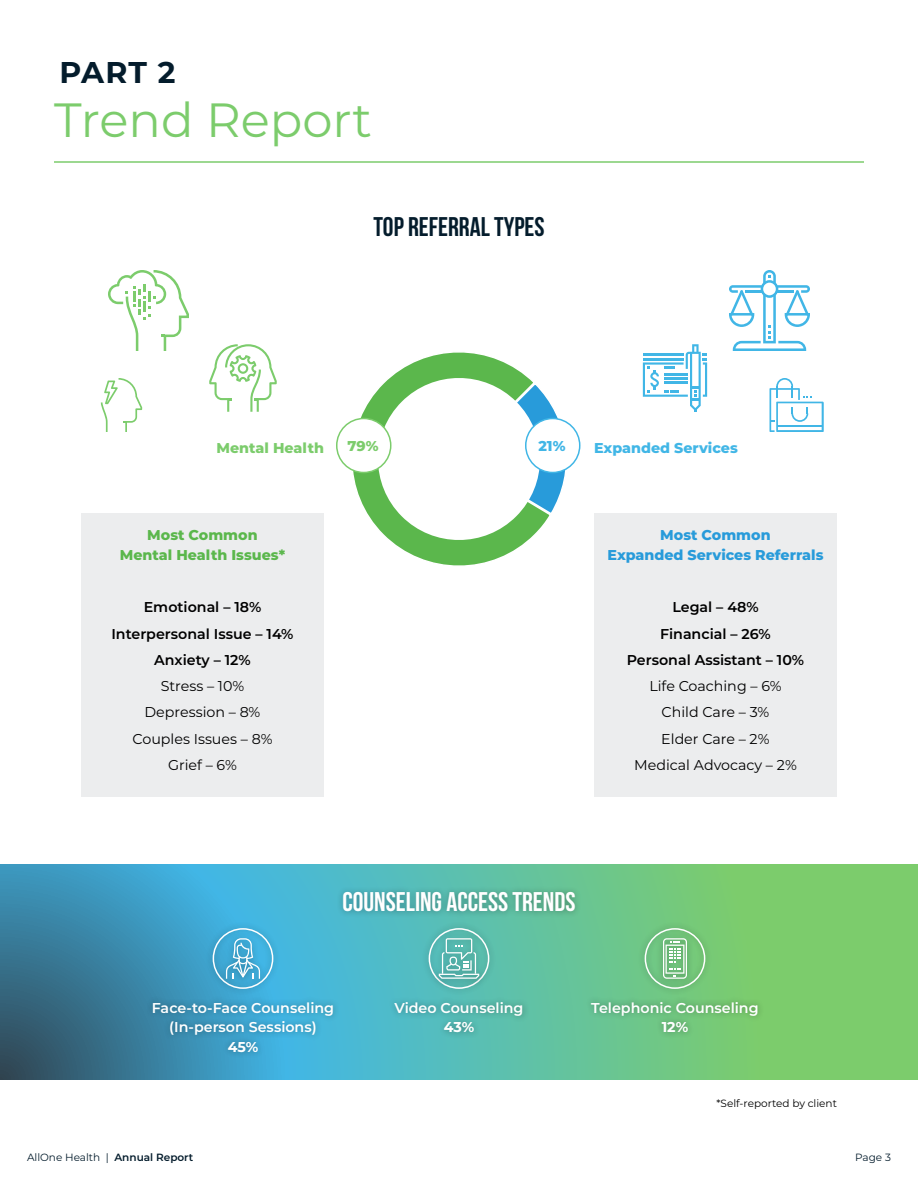
<style>
.page{position:relative;width:918px;height:1188px;background:#fff}
.page>*{position:absolute;margin:0;border:0;box-sizing:border-box;transform-origin:0 0}
.t1{font:48px "Montserrat";color:#7ccc6c}
.t2{font:700 30px "Montserrat";color:#041c2c}
.heading{font:700 27px "Bebas Neue";color:#fff}
.heading-2{font:700 27px "Bebas Neue";color:#041c2c}
.body_text{font:14.25px "Montserrat";color:#000}
.body_text-2{font:600 14.25px "Montserrat";color:#000}
.t3{font:600 14.25px/19.5px "Montserrat";color:#fff;text-align:center}
.body_text-3{font:800 14.25px/19.5px "Montserrat";color:#289bda;text-align:center}
.body_text-4{font:800 14.25px/19.5px "Montserrat";color:#5bb74c;text-align:center}
.t4{font:800 14.25px "Montserrat";color:#41b6e6}
.t5{font:800 14.25px "Montserrat";color:#7ccc6c}
.t6{font:700 14.25px "Montserrat";color:#fff}
.t7{font:10.5px "Montserrat";color:#041c2c}
.t8{font:10.5px "Montserrat";color:#000}
.s1{font-weight:600}
</style>
<div class="page">
<hr style="left:54px;top:161px;width:810px;height:2px;background:#7ccc6c">
<svg style="left:339px;top:352px;width:178px;height:214px"></svg>
<svg style="left:370px;top:370px;width:206px;height:178px"></svg>
<svg style="left:108px;top:270px;width:81px;height:81px"></svg>
<svg style="left:101px;top:378px;width:41px;height:54px"></svg>
<svg style="left:209px;top:344px;width:68px;height:68px"></svg>
<div style="left:337px;top:418px;width:54px;height:54px;background:#fff;border-radius:50%"></div>
<div style="left:336px;top:418px;width:56px;height:55px;border:2px solid #7ccc6c;border-radius:50%"></div>
<div style="left:81px;top:513px;width:243px;height:283px;background:#ecedee"></div>
<svg style="left:643px;top:344px;width:64px;height:68px"></svg>
<svg style="left:770px;top:378px;width:53px;height:54px"></svg>
<hr style="left:777px;top:425px;width:46px;height:2px;background:#41b6e6">
<svg style="left:729px;top:270px;width:81px;height:81px"></svg>
<div style="left:526px;top:418px;width:54px;height:54px;background:#fff;border-radius:50%"></div>
<div style="left:525px;top:418px;width:55px;height:55px;border:2px solid #41b6e6;border-radius:50%"></div>
<div style="left:594px;top:513px;width:243px;height:283px;background:#ecedee"></div>
<svg style="left:0;top:864px;width:918px;height:216px;background:#5ab199"></svg>
<div style="left:336px;top:885px;width:246px;height:33px;background:#000;opacity:.3"></div>
<div style="left:206px;top:921px;width:74px;height:74px;background:#000;opacity:.3"></div>
<div style="left:213px;top:928px;width:60px;height:61px;border:2px solid #fff;border-radius:50%"></div>
<div style="left:219px;top:931px;width:48px;height:54px;background:#000;opacity:.3"></div>
<svg style="left:226px;top:938px;width:34px;height:41px"></svg>
<div style="left:146px;top:995px;width:194px;height:64px;background:#000;opacity:.3"></div>
<div style="left:422px;top:921px;width:74px;height:74px;background:#000;opacity:.3"></div>
<div style="left:429px;top:928px;width:60px;height:61px;border:2px solid #fff;border-radius:50%"></div>
<div style="left:432px;top:931px;width:54px;height:55px;background:#000;opacity:.3"></div>
<svg style="left:439px;top:938px;width:40px;height:41px;background:#7cc4bd"></svg>
<div style="left:388px;top:995px;width:141px;height:44px;background:#000;opacity:.3"></div>
<div style="left:638px;top:921px;width:74px;height:74px;background:#71c77d"></div>
<div style="left:645px;top:928px;width:60px;height:61px;border:2px solid #fff;border-radius:50%"></div>
<div style="left:656px;top:931px;width:38px;height:55px;background:#6dc079"></div>
<svg style="left:663px;top:938px;width:24px;height:41px"></svg>
<div style="left:585px;top:995px;width:180px;height:44px;background:#000;opacity:.3"></div>
<p class="t2" style="left:59px;top:51px;width:118px">PART 2</p>
<p class="t1" style="left:54px;top:87px;width:319px">Trend Report</p>
<p class="heading-2" style="left:373px;top:212px;width:173px">TOP REFERRAL TYPES</p>
<p class="t5" style="left:217px;top:437px;width:109px">Mental Health</p>
<p class="t5" style="left:347px;top:435px;width:33px">79%</p>
<p class="body_text-4" style="left:120px;top:525px;width:167px">Most Common<br>Mental Health Issues*</p>
<p class="body_text-2" style="left:144px;top:597px;width:119px">Emotional – 18%</p>
<p class="body_text-2" style="left:111px;top:623px;width:184px">Interpersonal Issue – 14%</p>
<p class="body_text-2" style="left:154px;top:650px;width:98px">Anxiety – 12%</p>
<p class="body_text" style="left:161px;top:676px;width:85px">Stress – 10%</p>
<p class="body_text" style="left:145px;top:702px;width:117px">Depression – 8%</p>
<p class="body_text" style="left:132px;top:729px;width:142px">Couples Issues – 8%</p>
<p class="body_text" style="left:168px;top:755px;width:70px">Grief – 6%</p>
<p class="t4" style="left:538px;top:435px;width:29px">21%</p>
<p class="t4" style="left:594px;top:437px;width:145px">Expanded Services</p>
<p class="body_text-3" style="left:608px;top:525px;width:218px">Most Common<br>Expanded Services Referrals</p>
<p class="body_text-2" style="left:672px;top:597px;width:88px">Legal – 48%</p>
<p class="body_text-2" style="left:660px;top:623px;width:112px">Financial – 26%</p>
<p class="body_text-2" style="left:627px;top:650px;width:179px">Personal Assistant – 10%</p>
<p class="body_text" style="left:649px;top:676px;width:134px">Life Coaching – 6%</p>
<p class="body_text" style="left:662px;top:702px;width:109px">Child Care – 3%</p>
<p class="body_text" style="left:661px;top:729px;width:110px">Elder Care – 2%</p>
<p class="body_text" style="left:634px;top:755px;width:164px">Medical Advocacy – 2%</p>
<p class="heading" style="left:342px;top:887px;width:235px">COUNSELING ACCESS TRENDS</p>
<p class="t3" style="left:152px;top:997px;width:184px">Face-to-Face Counseling (In-person Sessions)</p>
<p class="t6" style="left:228px;top:1036px;width:32px">45%</p>
<p class="t3" style="left:394px;top:997px;width:131px">Video Counseling</p>
<p class="t6" style="left:444px;top:1017px;width:32px">43%</p>
<p class="t3" style="left:591px;top:997px;width:169px">Telephonic Counseling</p>
<p class="t6" style="left:662px;top:1017px;width:28px">12%</p>
<p class="t8" style="left:716px;top:1096px;width:122px">*Self-reported by client</p>
<p class="t7" style="left:27px;top:1150px;width:168px">AllOne Health | <span class="s1">Annual Report</span></p>
<p class="t7" style="left:855px;top:1150px;width:37px">Page 3</p>
</div>
